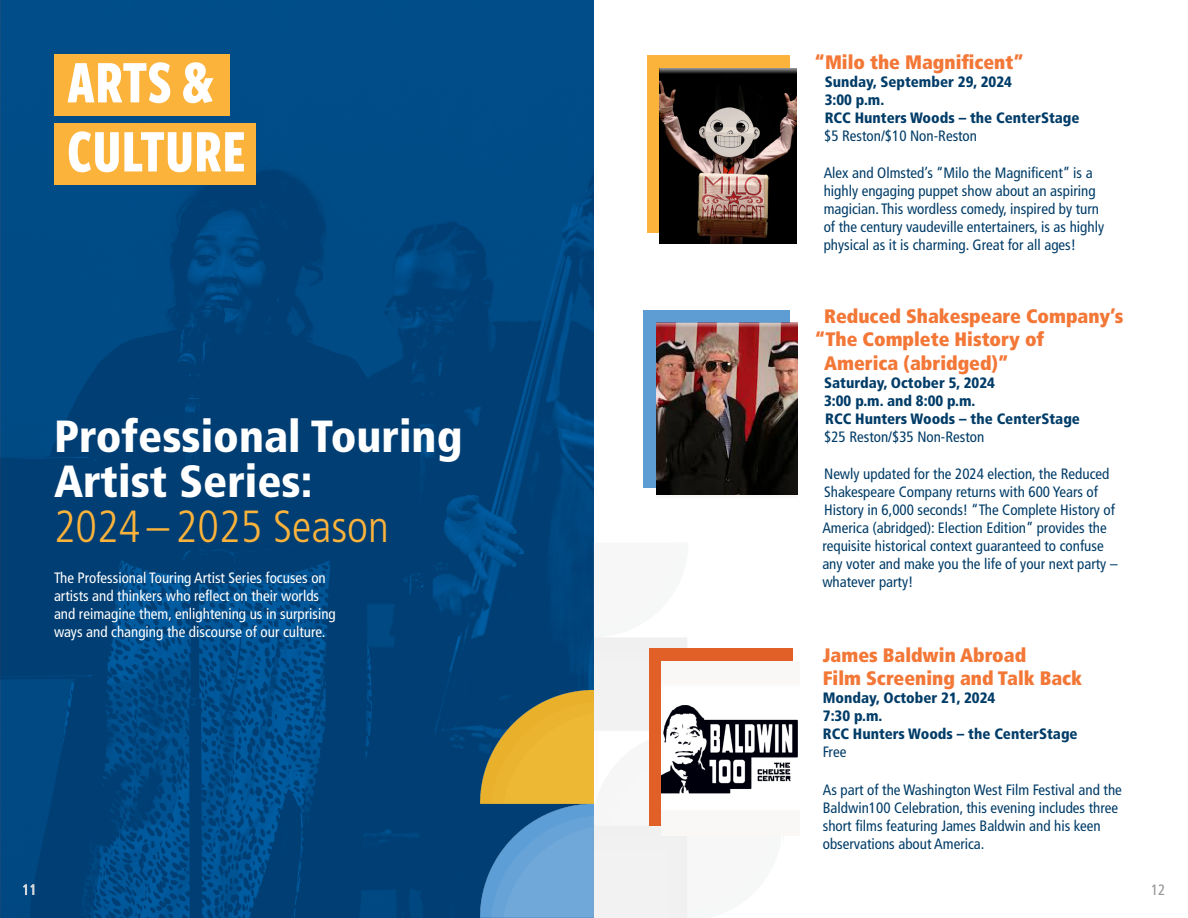
<style>
.page{position:relative;width:1188px;height:918px;background:#fff}
.page>*{position:absolute;margin:0;border:0;box-sizing:border-box;transform-origin:0 0}
.t1{font:700 62.85px "Freight Sans Cmp Pro";color:#fff}
.t2{font:900 condensed 45px/45px "Frutiger LT Std";color:#fff}
.t3{font:300 condensed 45px "Frutiger LT Std";color:#fcb33b}
.t4{font:900 condensed 19.5px/23.4px "Frutiger LT Std";color:#f37737}
.t5{font:condensed 15px/18px "Frutiger LT Std";color:#003c68}
.t6{font:900 condensed 15px "Frutiger LT Std";color:#003c68}
.t7{font:condensed 15px/18px "Frutiger LT Std";color:#fff}
.t8{font:condensed 15px "Frutiger LT Std";color:#d1d2d4}
.t9{font:condensed 15px "Frutiger LT Std";color:#939598}
</style>
<div class="page">
<img style="left:0;top:0;width:594px;height:918px">
<div style="left:54px;top:54px;width:175px;height:61px;background:#fcb33b"></div>
<div style="left:54px;top:123px;width:201px;height:61px;background:#fcb33b"></div>
<img style="left:480px;top:690px;width:112px;height:228px">
<div style="left:647px;top:55px;width:142px;height:178px;background:#fcb33b"></div>
<img style="left:660px;top:69px;width:137px;height:174px">
<div style="left:644px;top:310px;width:146px;height:178px;background:#5d9dd4"></div>
<div style="left:656px;top:323px;width:141px;height:175px;background:linear-gradient(to right,#faf7f7,#faf7f7)"></div>
<img style="left:656px;top:323px;width:141px;height:171px">
<div style="left:649px;top:648px;width:144px;height:178px;background:#e06028"></div>
<div style="left:661px;top:661px;width:139px;height:175px;background:#faf7f7"></div>
<img style="left:661px;top:705px;width:137px;height:89px">
<p class="t1" style="left:67px;top:39px;width:148px">ARTS &amp;</p>
<p class="t1" style="left:67px;top:108px;width:181px">CULTURE</p>
<p class="t2" style="left:54px;top:413px;width:410px">Professional Touring<br>Artist Series:</p>
<p class="t3" style="left:54px;top:500px;width:336px">2024– 2025 Season</p>
<p class="t7" style="left:54px;top:569px;width:283px">The Professional Touring Artist Series focuses on artists and thinkers who reflect on their worlds and reimagine them, enlightening us in surprising ways and changing the discourse of our culture.</p>
<p class="t4" style="left:815px;top:50px;width:211px">“Milo the Magnificent”</p>
<p class="t6" style="left:825px;top:72px;width:189px">Sunday, September 29, 2024</p>
<p class="t6" style="left:825px;top:90px;width:61px">3:00 p.m.</p>
<p class="t6" style="left:825px;top:108px;width:256px">RCC Hunters Woods – the CenterStage</p>
<p class="t5" style="left:824px;top:127px;width:154px">$5 Reston/$10 Non-Reston</p>
<p class="t5" style="left:824px;top:164px;width:282px">Alex and Olmsted’s “Milo the Magnificent” is a highly engaging puppet show about an aspiring magician. This wordless comedy, inspired by turn of the century vaudeville entertainers, is as highly physical as it is charming. Great for all ages!</p>
<p class="t4" style="left:824px;top:304px;width:301px">Reduced Shakespeare Company’s</p>
<p class="t4" style="left:815px;top:328px;width:231px">“The Complete History of</p>
<p class="t4" style="left:824px;top:351px;width:186px">America (abridged)”</p>
<p class="t6" style="left:824px;top:373px;width:172px">Saturday, October 5, 2024</p>
<p class="t6" style="left:824px;top:391px;width:153px">3:00 p.m. and 8:00 p.m.</p>
<p class="t6" style="left:825px;top:409px;width:256px">RCC Hunters Woods – the CenterStage</p>
<p class="t5" style="left:824px;top:428px;width:162px">$25 Reston/$35 Non-Reston</p>
<p class="t5" style="left:822px;top:465px;width:297px">Newly updated for the 2024 election, the Reduced Shakespeare Company returns with 600 Years of History in 6,000 seconds! “The Complete History of America (abridged): Election Edition” provides the requisite historical context guaranteed to confuse any voter and make you the life of your next party – whatever party!</p>
<p class="t4" style="left:823px;top:643px;width:261px">James Baldwin Abroad<br>Film Screening and Talk Back</p>
<p class="t6" style="left:823px;top:689px;width:174px">Monday, October 21, 2024</p>
<p class="t6" style="left:823px;top:707px;width:61px">7:30 p.m.</p>
<p class="t6" style="left:823px;top:725px;width:256px">RCC Hunters Woods – the CenterStage</p>
<p class="t5" style="left:823px;top:743px;width:25px">Free</p>
<p class="t5" style="left:823px;top:781px;width:301px">As part of the Washington West Film Festival and the Baldwin100 Celebration, this evening includes three short films featuring James Baldwin and his keen observations about America.</p>
<p class="t8" style="left:22px;top:881px;width:16px">11</p>
<p class="t9" style="left:1151px;top:881px;width:16px">12</p>
</div>
